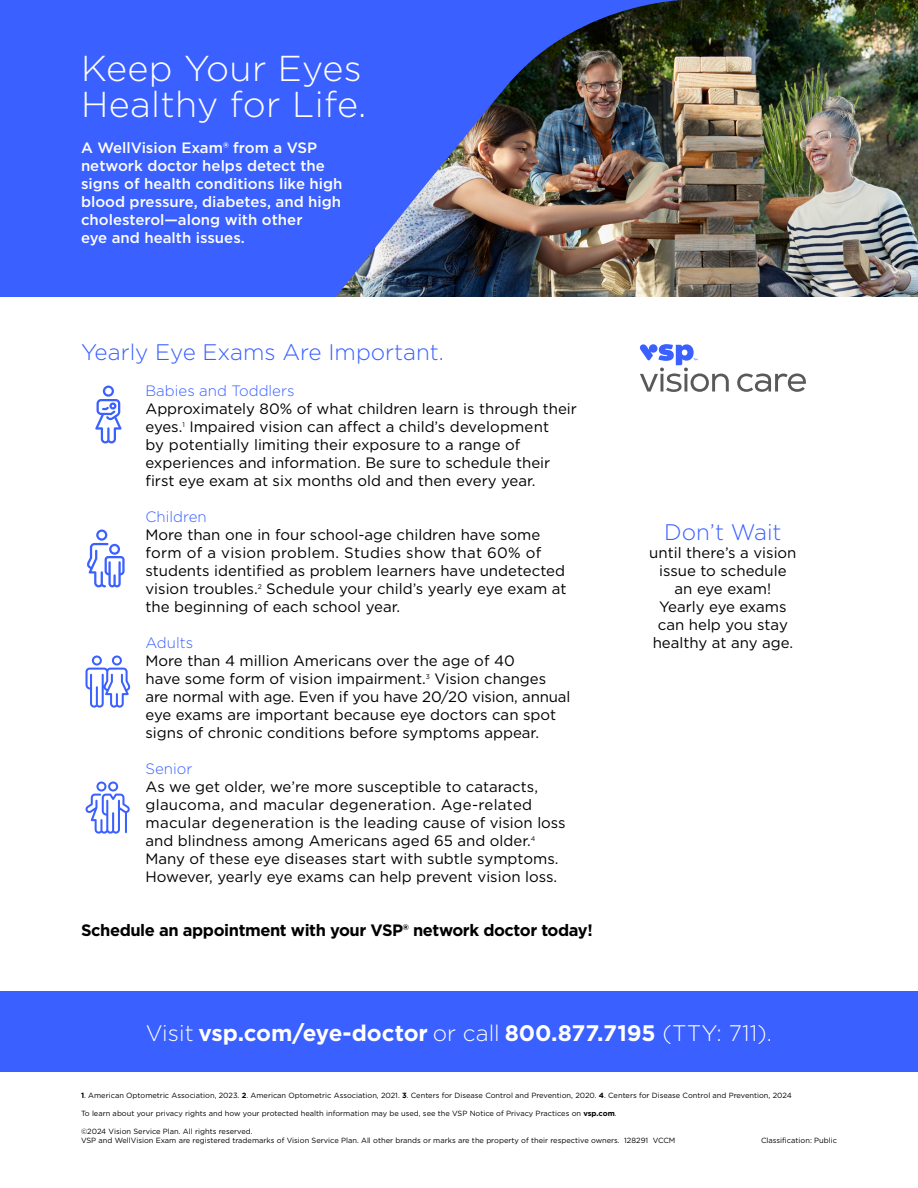
<style>
.page{position:relative;width:918px;height:1188px;background:#fff}
.page>*{position:absolute;margin:0;border:0;box-sizing:border-box;transform-origin:0 0}
.VSP_CORE_Heading_1{font:300 36px/36px "Gotham";letter-spacing:.01em;color:#fff}
.VC_CTA_BAR{font:700 22.5px "Gotham";color:#fff}
.VC_Heading_2{font:300 22.5px "Gotham";color:#3a60ff}
.VC_Feature_3{font:300 22.5px "Gotham";color:#3a60ff}
.t1{font:700 16.5px "Gotham";letter-spacing:-.025em;color:#000}
.VC_Feature_6{font:15px/18px "Gotham";color:#000}
.t2{font:500 15px/18px "Gotham";color:#fff}
.t3{font:300 15px "Gotham";color:#3a60ff}
.VC_Legal{font:7.5px/9px "Gotham";color:#000}
.t4{font:6.75px "Gotham";color:#000}
.s1{font-weight:300}
.s2{font-weight:700}
</style>
<div class="page">
<img style="left:697px;top:0;width:221px;height:297px">
<div style="left:0;top:992px;width:918px;height:80px;background:#3a60ff"></div>
<svg style="left:95px;top:386px;width:27px;height:57px"></svg>
<svg style="left:87px;top:530px;width:38px;height:57px"></svg>
<svg style="left:86px;top:655px;width:44px;height:53px"></svg>
<svg style="left:85px;top:781px;width:45px;height:53px"></svg>
<svg style="left:640px;top:344px;width:166px;height:48px"></svg>
<img style="left:0;top:0;width:697px;height:297px">
<div style="left:0;top:30px;width:416px;height:122px;background:#3a60ff"></div>
<p class="VSP_CORE_Heading_1" style="left:81px;top:49px;width:287px">Keep Your Eyes<br>Healthy for Life.</p>
<p class="t2" style="left:81px;top:139px;width:263px">A WellVision Exam® from a VSP network doctor helps detect the signs of health conditions like high blood pressure, diabetes, and high cholesterol—along with other<br>eye and health issues.</p>
<p class="VC_Heading_2" style="left:81px;top:338px;width:365px">Yearly Eye Exams Are Important.</p>
<p class="t3" style="left:146px;top:381px;width:151px">Babies and Toddlers</p>
<p class="VC_Feature_6" style="left:146px;top:399px;width:433px">Approximately 80% of what children learn is through their eyes.</p>
<p class="VC_Feature_6" style="left:146px;top:417px;width:406px;text-indent:44px">Impaired vision can affect a child’s development by potentially limiting their exposure to a range of experiences and information. Be sure to schedule their first eye exam at six months old and then every year.</p>
<p class="t3" style="left:146px;top:507px;width:63px">Children</p>
<p class="VC_Feature_6" style="left:146px;top:525px;width:421px">More than one in four school-age children have some form of a vision problem. Studies show that 60% of students identified as problem learners have undetected vision troubles.</p>
<p class="t4" style="left:182px;top:420px;width:4px">1</p>
<p class="VC_Feature_6" style="left:146px;top:579px;width:423px;text-indent:121px">Schedule your child’s yearly eye exam at the beginning of each school year.</p>
<p class="t3" style="left:146px;top:633px;width:49px">Adults</p>
<p class="VC_Feature_6" style="left:146px;top:651px;width:371px">More than 4 million Americans over the age of 40 have some form of vision impairment.</p>
<p class="t4" style="left:258px;top:582px;width:6px">2</p>
<p class="VC_Feature_6" style="left:146px;top:669px;width:426px;text-indent:289px">Vision changes are normal with age. Even if you have 20/20 vision, annual eye exams are important because eye doctors can spot signs of chronic conditions before symptoms appear.</p>
<p class="t3" style="left:146px;top:759px;width:48px">Senior</p>
<p class="VC_Feature_6" style="left:146px;top:777px;width:422px">As we get older, we’re more susceptible to cataracts, glaucoma, and macular degeneration. Age-related macular degeneration is the leading cause of vision loss and blindness among Americans aged 65 and older.</p>
<p class="t4" style="left:426px;top:672px;width:6px">3</p>
<p class="t4" style="left:531px;top:834px;width:6px">4</p>
<p class="VC_Feature_6" style="left:146px;top:849px;width:415px">Many of these eye diseases start with subtle symptoms.<br>However, yearly eye exams can help prevent vision loss.</p>
<p class="t1" style="left:81px;top:919px;width:513px">Schedule an appointment with your VSP® network doctor today!</p>
<p class="VC_Feature_3" style="left:664px;top:518px;width:119px">Don’t Wait</p>
<p class="VC_Feature_6" style="left:649px;top:543px;width:149px;text-align:center">until there’s a vision issue to schedule an eye exam!<br>Yearly eye exams can help you stay healthy at any age.</p>
<p class="VC_CTA_BAR" style="left:146px;top:1018px;width:628px"><span class="s1">Visit</span> vsp.com/eye-doctor <span class="s1">or call</span> 800.877.7195 <span class="s1">(TTY: 711).</span></p>
<p class="VC_Legal" style="left:81px;top:1091px;width:712px"><span class="s2">1</span>. American Optometric Association, 2023. <span class="s2">2</span>. American Optometric Association, 2021. <span class="s2">3</span>. Centers for Disease Control and Prevention, 2020. <span class="s2">4</span>. Centers for Disease Control and Prevention, 2024</p>
<p class="VC_Legal" style="left:81px;top:1109px;width:537px">To learn about your privacy rights and how your protected health information may be used, see the VSP Notice of Privacy Practices on <span class="s2">vsp.com</span>.</p>
<p class="VC_Legal" style="left:81px;top:1127px;width:596px">©2024 Vision Service Plan. All rights reserved.<br>VSP and WellVision Exam are registered trademarks of Vision Service Plan. All other brands or marks are the property of their respective owners. 128291 VCCM</p>
<p class="VC_Legal" style="left:761px;top:1136px;width:77px">Classification: Public</p>
</div>
